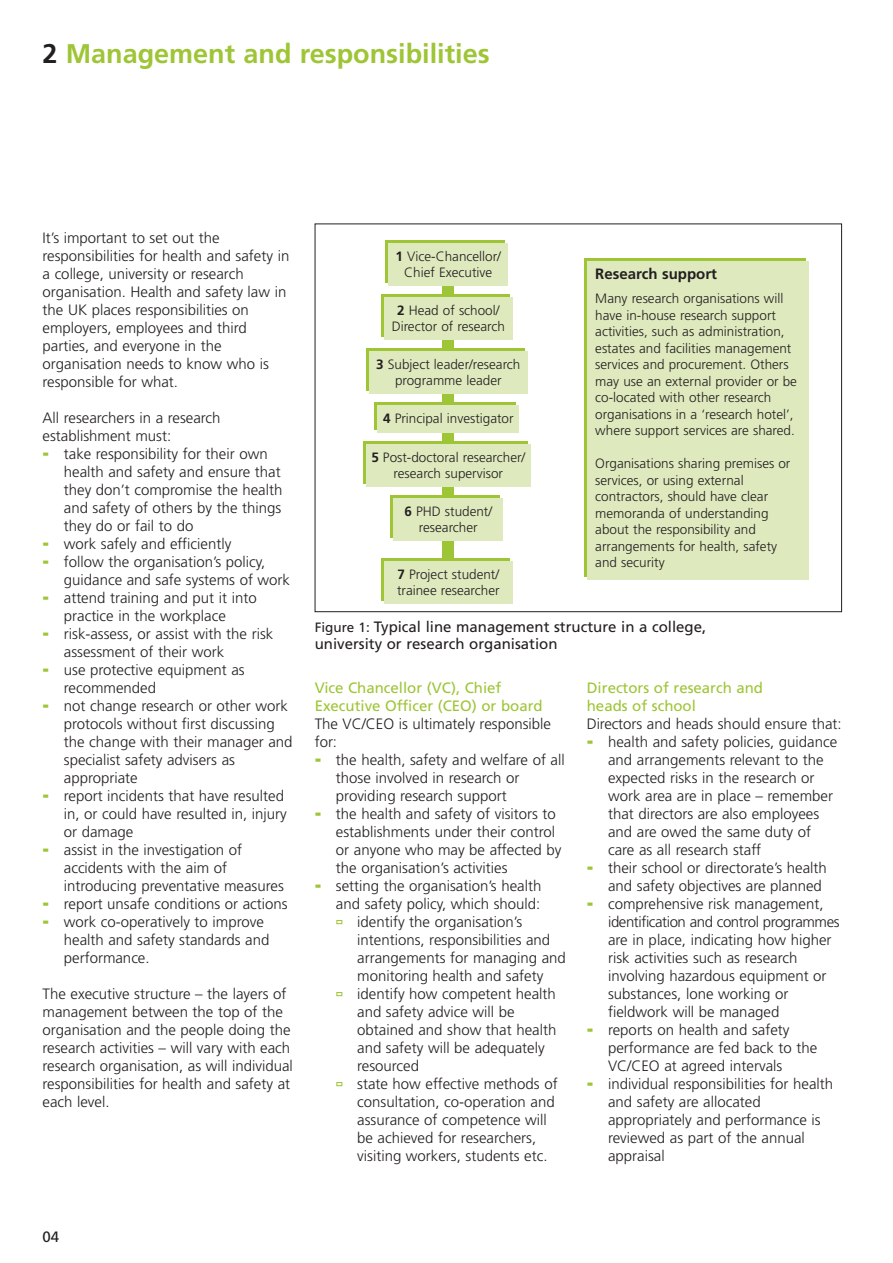
<style>
.page{position:relative;width:893px;height:1263px;background:#fff}
.page>*{position:absolute;margin:0;border:0;box-sizing:border-box;transform-origin:0 0}
.t1{font:700 27px "Frutiger";color:#9ec536}
.t2{font:300 15px/18px "Frutiger";color:#231f20}
.t3{font:15px/18px "Frutiger";color:#9ec536}
.t4{font:15px/16.5px "Frutiger";color:#231f20}
.t5{font:700 15px "Frutiger";color:#231f20}
.t6{font:300 13.5px/16.5px "Frutiger";color:#231f20;text-align:center}
.s1{color:#231f20}
.s2{font-weight:900;font-size:18px;color:#9ec536}
.s3{font-weight:700}
.s4{font-size:13.5px}
.s5{font-weight:900;font-size:18px;color:#fff}
</style>
<div class="page">
<div style="left:584px;top:258px;width:222px;height:319px;background:#9ec536"></div>
<div style="left:366px;top:348px;width:158px;height:43px;background:#9ec536"></div>
<div style="left:363px;top:441px;width:165px;height:43px;background:#9ec536"></div>
<div style="left:375px;top:402px;width:141px;height:28px;background:#9ec536"></div>
<div style="left:391px;top:495px;width:109px;height:43px;background:#9ec536"></div>
<div style="left:381px;top:558px;width:128px;height:42px;background:#9ec536"></div>
<div style="left:385px;top:240px;width:120px;height:43px;background:#9ec536"></div>
<div style="left:381px;top:294px;width:129px;height:43px;background:#9ec536"></div>
<div style="left:443px;top:279px;width:11px;height:300px;background:#9ec536"></div>
<div style="left:369px;top:351px;width:158px;height:43px;background:#dee9be"></div>
<div style="left:366px;top:444px;width:165px;height:43px;background:#dee9be"></div>
<div style="left:378px;top:405px;width:141px;height:28px;background:#dee9be"></div>
<div style="left:394px;top:498px;width:109px;height:43px;background:#dee9be"></div>
<div style="left:384px;top:561px;width:128px;height:42px;background:#dee9be"></div>
<div style="left:388px;top:243px;width:120px;height:43px;background:#dee9be"></div>
<div style="left:587px;top:261px;width:222px;height:319px;background:#dee9be"></div>
<div style="left:384px;top:297px;width:129px;height:43px;background:#dee9be"></div>
<h1 class="t1" style="left:43px;top:43px;width:449px"><span class="s1">2</span> Management and responsibilities</h1>
<p class="t2" style="left:43px;top:230px;width:248px">It’s important to set out the responsibilities for health and safety in a college, university or research organisation. Health and safety law in the UK places responsibilities on employers, employees and third parties, and everyone in the organisation needs to know who is responsible for what.</p>
<p class="t2" style="left:43px;top:410px;width:180px">All researchers in a research establishment must:</p>
<p class="t2" style="left:64px;top:446px;width:220px;text-indent:-21px"><span class="s2">-</span> take responsibility for their own health and safety and ensure that they don’t compromise the health and safety of others by the things they do or fail to do</p>
<p class="t2" style="left:43px;top:536px;width:190px"><span class="s2">-</span> work safely and efficiently</p>
<p class="t2" style="left:64px;top:554px;width:228px;text-indent:-21px"><span class="s2">-</span> follow the organisation’s policy, guidance and safe systems of work</p>
<p class="t2" style="left:64px;top:590px;width:194px;text-indent:-21px"><span class="s2">-</span> attend training and put it into practice in the workplace</p>
<p class="t2" style="left:64px;top:626px;width:211px;text-indent:-21px"><span class="s2">-</span> risk-assess, or assist with the risk assessment of their work</p>
<p class="t2" style="left:64px;top:662px;width:182px;text-indent:-21px"><span class="s2">-</span> use protective equipment as recommended</p>
<p class="t2" style="left:64px;top:698px;width:230px;text-indent:-21px"><span class="s2">-</span> not change research or other work protocols without first discussing the change with their manager and specialist safety advisers as appropriate</p>
<p class="t2" style="left:64px;top:788px;width:225px;text-indent:-21px"><span class="s2">-</span> report incidents that have resulted in, or could have resulted in, injury or damage</p>
<p class="t2" style="left:64px;top:842px;width:221px;text-indent:-21px"><span class="s2">-</span> assist in the investigation of accidents with the aim of introducing preventative measures</p>
<p class="t2" style="left:43px;top:896px;width:247px"><span class="s2">-</span> report unsafe conditions or actions</p>
<p class="t2" style="left:64px;top:914px;width:207px;text-indent:-21px"><span class="s2">-</span> work co-operatively to improve health and safety standards and performance.</p>
<p class="t2" style="left:43px;top:986px;width:252px">The executive structure – the layers of management between the top of the organisation and the people doing the research activities – will vary with each research organisation, as will individual responsibilities for health and safety at each level.</p>
<p class="t6" style="left:396px;top:249px;width:107px"><span class="s3">1</span> Vice-Chancellor/<br>Chief Executive</p>
<p class="t6" style="left:392px;top:303px;width:115px"><span class="s3">2</span> Head of school/<br>Director of research</p>
<p class="t6" style="left:376px;top:357px;width:146px"><span class="s3">3</span> Subject leader/research programme leader</p>
<p class="t6" style="left:383px;top:411px;width:132px"><span class="s3">4</span> Principal investigator</p>
<p class="t6" style="left:371px;top:450px;width:155px"><span class="s3">5</span> Post-doctoral researcher/ research supervisor</p>
<p class="t6" style="left:404px;top:504px;width:89px"><span class="s3">6</span> PHD student/ researcher</p>
<p class="t6" style="left:397px;top:567px;width:104px;text-align:left"><span class="s3">7</span> Project student/ trainee researcher</p>
<p class="t5" style="left:595px;top:268px;width:123px">Research support</p>
<p class="t6" style="left:595px;top:291px;width:203px;text-align:left">Many research organisations will have in-house research support activities, such as administration, estates and facilities management services and procurement. Others may use an external provider or be co-located with other research organisations in a ‘research hotel’, where support services are shared.</p>
<p class="t6" style="left:595px;top:456px;width:197px;text-align:left">Organisations sharing premises or services, or using external contractors, should have clear memoranda of understanding about the responsibility and arrangements for health, safety and security</p>
<p class="t4" style="left:315px;top:620px;width:393px"><span class="s4">Figure 1:</span> Typical line management structure in a college, university or research organisation</p>
<p class="t3" style="left:315px;top:680px;width:230px">Vice Chancellor (VC), Chief<br>Executive Officer (CEO) or board</p>
<p class="t2" style="left:315px;top:716px;width:238px">The VC/CEO is ultimately responsible for:</p>
<p class="t2" style="left:336px;top:752px;width:230px;text-indent:-21px"><span class="s2">-</span> the health, safety and welfare of all those involved in research or providing research support</p>
<p class="t2" style="left:336px;top:806px;width:227px;text-indent:-21px"><span class="s2">-</span> the health and safety of visitors to establishments under their control or anyone who may be affected by the organisation’s activities</p>
<p class="t2" style="left:315px;top:878px;width:228px;text-align:right"><span class="s2">-</span> setting the organisation’s health and safety policy, which should:</p>
<p class="t2" style="left:357px;top:914px;width:210px;text-indent:-21px"><span class="s5">-</span> identify the organisation’s intentions, responsibilities and arrangements for managing and monitoring health and safety</p>
<p class="t2" style="left:357px;top:986px;width:201px;text-indent:-21px"><span class="s5">-</span> identify how competent health and safety advice will be obtained and show that health and safety will be adequately resourced</p>
<p class="t2" style="left:357px;top:1076px;width:202px;text-indent:-21px"><span class="s5">-</span> state how effective methods of consultation, co-operation and assurance of competence will be achieved for researchers, visiting workers, students etc.</p>
<p class="t3" style="left:587px;top:680px;width:178px">Directors of research and heads of school</p>
<p class="t2" style="left:587px;top:716px;width:256px">Directors and heads should ensure that:</p>
<p class="t2" style="left:608px;top:734px;width:231px;text-indent:-21px"><span class="s2">-</span> health and safety policies, guidance and arrangements relevant to the expected risks in the research or work area are in place – remember that directors are also employees and are owed the same duty of care as all research staff</p>
<p class="t2" style="left:608px;top:860px;width:220px;text-indent:-21px"><span class="s2">-</span> their school or directorate’s health and safety objectives are planned</p>
<p class="t2" style="left:608px;top:896px;width:233px;text-indent:-21px"><span class="s2">-</span> comprehensive risk management, identification and control programmes are in place, indicating how higher risk activities such as research involving hazardous equipment or substances, lone working or fieldwork will be managed</p>
<p class="t2" style="left:608px;top:1022px;width:211px;text-indent:-21px"><span class="s2">-</span> reports on health and safety performance are fed back to the<br>VC/CEO at agreed intervals</p>
<p class="t2" style="left:608px;top:1076px;width:227px;text-indent:-21px"><span class="s2">-</span> individual responsibilities for health and safety are allocated appropriately and performance is reviewed as part of the annual appraisal</p>
<p class="t4" style="left:43px;top:1230px;width:18px">04</p>
</div>
